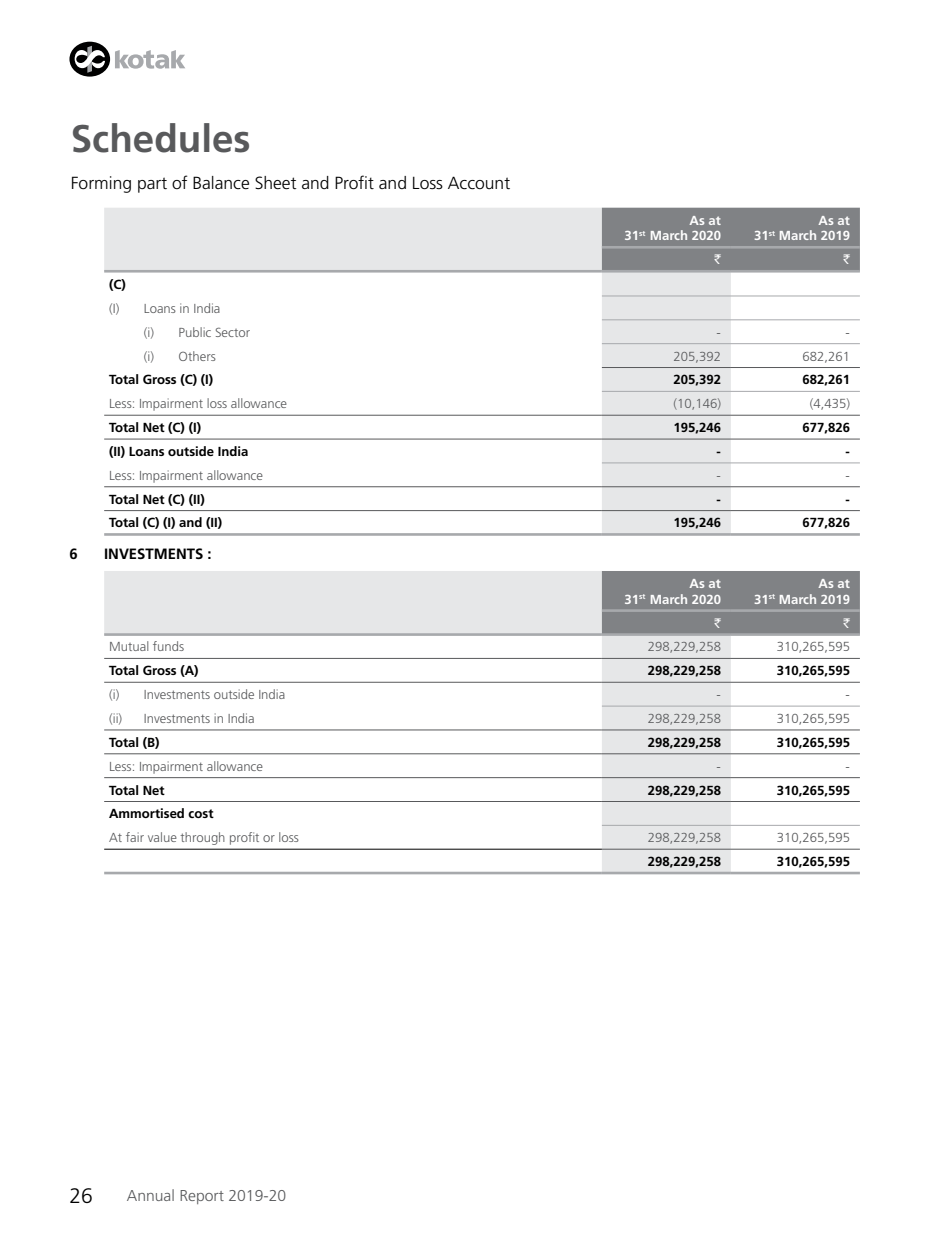
<style>
.page{position:relative;width:949px;height:1235px;background:#fff}
.page>*{position:absolute;margin:0;border:0;box-sizing:border-box;transform-origin:0 0}
.t1{font:700 38.5px "Frutiger LT Std";color:#58595b}
.t2{font:300 21px "Frutiger LT Std";color:#000}
.t3{font:300 17.5px "Frutiger LT Std";color:#000}
.t4{font:300 15.75px "Frutiger LT Std";color:#58595b}
.t5{font:700 14.88px "Frutiger LT Std";color:#000}
.t6{font:300 13.12px/23.8px "Frutiger LT Std";color:#58595b}
.t7{font:700 13.12px "Frutiger LT Std";color:#000}
.t8{font:700 13.12px/15.8px "Frutiger LT Std";color:#fff;text-align:right}
.t9{font:13.12px "Rupee Foradian";color:#fff}
</style>
<div class="page">
<svg style="left:69px;top:42px;width:41px;height:35px"></svg>
<svg style="left:75px;top:46px;width:30px;height:27px"></svg>
<svg style="left:115px;top:50px;width:70px;height:19px"></svg>
<svg style="left:104px;top:208px;width:627px;height:325px"></svg>
<div style="left:602px;top:208px;width:258px;height:62px;background:#808285"></div>
<hr style="left:602px;top:246px;width:129px;height:3px;background:#a7a9ac">
<hr style="left:731px;top:246px;width:129px;height:3px;background:#a7a9ac">
<hr style="left:104px;top:270px;width:498px;height:3px;background:#a7a9ac">
<hr style="left:602px;top:270px;width:129px;height:3px;background:#a7a9ac">
<hr style="left:731px;top:270px;width:129px;height:3px;background:#a7a9ac">
<hr style="left:602px;top:295px;width:129px;height:1px;background:#a7a9ac">
<hr style="left:731px;top:295px;width:129px;height:1px;background:#a7a9ac">
<hr style="left:602px;top:319px;width:129px;height:1px;background:#a7a9ac">
<hr style="left:731px;top:319px;width:129px;height:1px;background:#a7a9ac">
<hr style="left:602px;top:343px;width:129px;height:1px;background:#a7a9ac">
<hr style="left:731px;top:343px;width:129px;height:1px;background:#a7a9ac">
<hr style="left:602px;top:391px;width:129px;height:1px;background:#a7a9ac">
<hr style="left:731px;top:391px;width:129px;height:1px;background:#a7a9ac">
<hr style="left:602px;top:462px;width:129px;height:1px;background:#a7a9ac">
<hr style="left:731px;top:462px;width:129px;height:1px;background:#a7a9ac">
<hr style="left:602px;top:367px;width:129px;height:1px;background:#58595b">
<hr style="left:731px;top:367px;width:129px;height:1px;background:#58595b">
<hr style="left:104px;top:415px;width:498px;height:1px;background:#58595b">
<hr style="left:602px;top:415px;width:129px;height:1px;background:#58595b">
<hr style="left:731px;top:415px;width:129px;height:1px;background:#58595b">
<hr style="left:104px;top:439px;width:498px;height:1px;background:#58595b">
<hr style="left:602px;top:439px;width:129px;height:1px;background:#58595b">
<hr style="left:731px;top:439px;width:129px;height:1px;background:#58595b">
<hr style="left:104px;top:486px;width:498px;height:1px;background:#58595b">
<hr style="left:602px;top:486px;width:129px;height:1px;background:#58595b">
<hr style="left:731px;top:486px;width:129px;height:1px;background:#58595b">
<hr style="left:104px;top:510px;width:498px;height:1px;background:#58595b">
<hr style="left:602px;top:510px;width:129px;height:1px;background:#58595b">
<hr style="left:731px;top:510px;width:129px;height:1px;background:#58595b">
<hr style="left:104px;top:533px;width:498px;height:3px;background:#a7a9ac">
<hr style="left:602px;top:533px;width:129px;height:3px;background:#a7a9ac">
<hr style="left:731px;top:533px;width:129px;height:3px;background:#a7a9ac">
<svg style="left:104px;top:571px;width:627px;height:301px"></svg>
<div style="left:602px;top:571px;width:258px;height:62px;background:#808285"></div>
<hr style="left:602px;top:609px;width:129px;height:3px;background:#a7a9ac">
<hr style="left:731px;top:609px;width:129px;height:3px;background:#a7a9ac">
<hr style="left:104px;top:633px;width:498px;height:3px;background:#a7a9ac">
<hr style="left:602px;top:706px;width:129px;height:1px;background:#a7a9ac">
<hr style="left:602px;top:825px;width:129px;height:1px;background:#a7a9ac">
<hr style="left:602px;top:849px;width:129px;height:1px;background:#58595b">
<hr style="left:602px;top:872px;width:129px;height:2px;background:#a7a9ac">
<hr style="left:731px;top:706px;width:129px;height:1px;background:#a7a9ac">
<hr style="left:731px;top:825px;width:129px;height:1px;background:#a7a9ac">
<hr style="left:731px;top:849px;width:129px;height:1px;background:#58595b">
<hr style="left:731px;top:872px;width:129px;height:2px;background:#a7a9ac">
<hr style="left:104px;top:849px;width:498px;height:1px;background:#000">
<hr style="left:104px;top:872px;width:498px;height:2px;background:#a7a9ac">
<hr style="left:602px;top:633px;width:129px;height:3px;background:#a7a9ac">
<hr style="left:731px;top:633px;width:129px;height:3px;background:#a7a9ac">
<hr style="left:104px;top:658px;width:498px;height:1px;background:#58595b">
<hr style="left:602px;top:658px;width:129px;height:1px;background:#58595b">
<hr style="left:731px;top:658px;width:129px;height:1px;background:#58595b">
<hr style="left:104px;top:682px;width:498px;height:1px;background:#58595b">
<hr style="left:602px;top:682px;width:129px;height:1px;background:#58595b">
<hr style="left:731px;top:682px;width:129px;height:1px;background:#58595b">
<hr style="left:104px;top:729px;width:498px;height:1px;background:#58595b">
<hr style="left:602px;top:729px;width:129px;height:1px;background:#58595b">
<hr style="left:731px;top:729px;width:129px;height:1px;background:#58595b">
<hr style="left:104px;top:753px;width:498px;height:1px;background:#58595b">
<hr style="left:602px;top:753px;width:129px;height:1px;background:#58595b">
<hr style="left:731px;top:753px;width:129px;height:1px;background:#58595b">
<hr style="left:104px;top:777px;width:498px;height:1px;background:#58595b">
<hr style="left:602px;top:777px;width:129px;height:1px;background:#58595b">
<hr style="left:731px;top:777px;width:129px;height:1px;background:#58595b">
<hr style="left:104px;top:801px;width:498px;height:1px;background:#58595b">
<hr style="left:602px;top:801px;width:129px;height:1px;background:#58595b">
<hr style="left:731px;top:801px;width:129px;height:1px;background:#58595b">
<h1 class="t1" style="left:71px;top:116px;width:181px">Schedules</h1>
<h3 class="t3" style="left:71px;top:173px;width:441px">Forming part of Balance Sheet and Profit and Loss Account</h3>
<p class="t7" style="left:109px;top:277px;width:18px">(C)</p>
<p class="t6" style="left:144px;top:297px;width:108px;text-indent:-35px">(I) Loans in India<br>(i) Public Sector</p>
<p class="t8" style="left:624px;top:212px;width:98px">As at<br>31<sup>st</sup> March 2020</p>
<p class="t8" style="left:754px;top:212px;width:97px">As at<br>31<sup>st</sup> March 2019</p>
<p class="t9" style="left:714px;top:252px;width:8px">`</p>
<p class="t9" style="left:843px;top:252px;width:8px">`</p>
<p class="t6" style="left:716px;top:320px;width:6px">-</p>
<p class="t6" style="left:845px;top:320px;width:6px">-</p>
<p class="t6" style="left:144px;top:344px;width:73px">(i) Others</p>
<p class="t6" style="left:673px;top:344px;width:49px">205,392</p>
<p class="t6" style="left:802px;top:344px;width:49px">682,261</p>
<p class="t7" style="left:109px;top:372px;width:106px">Total Gross (C) (I)</p>
<p class="t7" style="left:673px;top:372px;width:49px">205,392</p>
<p class="t7" style="left:802px;top:372px;width:49px">682,261</p>
<p class="t6" style="left:109px;top:392px;width:179px">Less: Impairment loss allowance</p>
<p class="t6" style="left:673px;top:392px;width:49px">(10,146)</p>
<p class="t6" style="left:810px;top:392px;width:42px">(4,435)</p>
<p class="t7" style="left:109px;top:420px;width:93px">Total Net (C) (I)</p>
<p class="t7" style="left:673px;top:420px;width:49px">195,246</p>
<p class="t7" style="left:802px;top:420px;width:49px">677,826</p>
<p class="t7" style="left:109px;top:444px;width:141px">(II) Loans outside India</p>
<p class="t7" style="left:716px;top:444px;width:6px">-</p>
<p class="t7" style="left:845px;top:444px;width:6px">-</p>
<p class="t6" style="left:109px;top:463px;width:155px">Less: Impairment allowance</p>
<p class="t6" style="left:716px;top:463px;width:6px">-</p>
<p class="t6" style="left:845px;top:463px;width:6px">-</p>
<p class="t7" style="left:109px;top:491px;width:97px">Total Net (C) (II)</p>
<p class="t7" style="left:716px;top:491px;width:6px">-</p>
<p class="t7" style="left:845px;top:491px;width:6px">-</p>
<p class="t7" style="left:109px;top:515px;width:115px">Total (C) (I) and (II)</p>
<p class="t7" style="left:673px;top:515px;width:49px">195,246</p>
<p class="t7" style="left:802px;top:515px;width:49px">677,826</p>
<p class="t5" style="left:69px;top:545px;width:10px">6</p>
<p class="t5" style="left:104px;top:545px;width:35px">Investments</p>
<p class="t5" style="left:208px;top:545px;width:6px">:</p>
<p class="t8" style="left:624px;top:575px;width:98px">As at<br>31<sup>st</sup> March 2020</p>
<p class="t8" style="left:754px;top:575px;width:97px">As at<br>31<sup>st</sup> March 2019</p>
<p class="t9" style="left:714px;top:615px;width:8px">`</p>
<p class="t9" style="left:843px;top:615px;width:8px">`</p>
<p class="t6" style="left:109px;top:635px;width:77px">Mutual funds</p>
<p class="t6" style="left:648px;top:635px;width:74px">298,229,258</p>
<p class="t6" style="left:777px;top:635px;width:74px">310,265,595</p>
<p class="t7" style="left:109px;top:663px;width:91px">Total Gross (A)</p>
<p class="t7" style="left:648px;top:663px;width:74px">298,229,258</p>
<p class="t7" style="left:777px;top:663px;width:74px">310,265,595</p>
<p class="t6" style="left:109px;top:683px;width:178px">(i) Investments outside India</p>
<p class="t6" style="left:716px;top:683px;width:6px">-</p>
<p class="t6" style="left:845px;top:683px;width:6px">-</p>
<p class="t6" style="left:109px;top:707px;width:147px">(ii) Investments in India</p>
<p class="t6" style="left:648px;top:707px;width:74px">298,229,258</p>
<p class="t6" style="left:777px;top:707px;width:74px">310,265,595</p>
<p class="t7" style="left:109px;top:734px;width:52px">Total (B)</p>
<p class="t7" style="left:648px;top:734px;width:74px">298,229,258</p>
<p class="t7" style="left:777px;top:734px;width:74px">310,265,595</p>
<p class="t6" style="left:109px;top:754px;width:155px">Less: Impairment allowance</p>
<p class="t6" style="left:716px;top:754px;width:6px">-</p>
<p class="t6" style="left:845px;top:754px;width:6px">-</p>
<p class="t7" style="left:109px;top:782px;width:57px">Total Net</p>
<p class="t7" style="left:648px;top:782px;width:74px">298,229,258</p>
<p class="t7" style="left:777px;top:782px;width:74px">310,265,595</p>
<p class="t7" style="left:109px;top:806px;width:106px">Ammortised cost</p>
<p class="t6" style="left:109px;top:826px;width:191px">At fair value through profit or loss</p>
<p class="t6" style="left:648px;top:826px;width:74px">298,229,258</p>
<p class="t6" style="left:777px;top:826px;width:74px">310,265,595</p>
<p class="t7" style="left:648px;top:854px;width:74px">298,229,258</p>
<p class="t7" style="left:777px;top:854px;width:74px">310,265,595</p>
<h2 class="t2" style="left:69px;top:1184px;width:25px">26</h2>
<p class="t4" style="left:127px;top:1187px;width:161px">Annual Report 2019-20</p>
</div>
